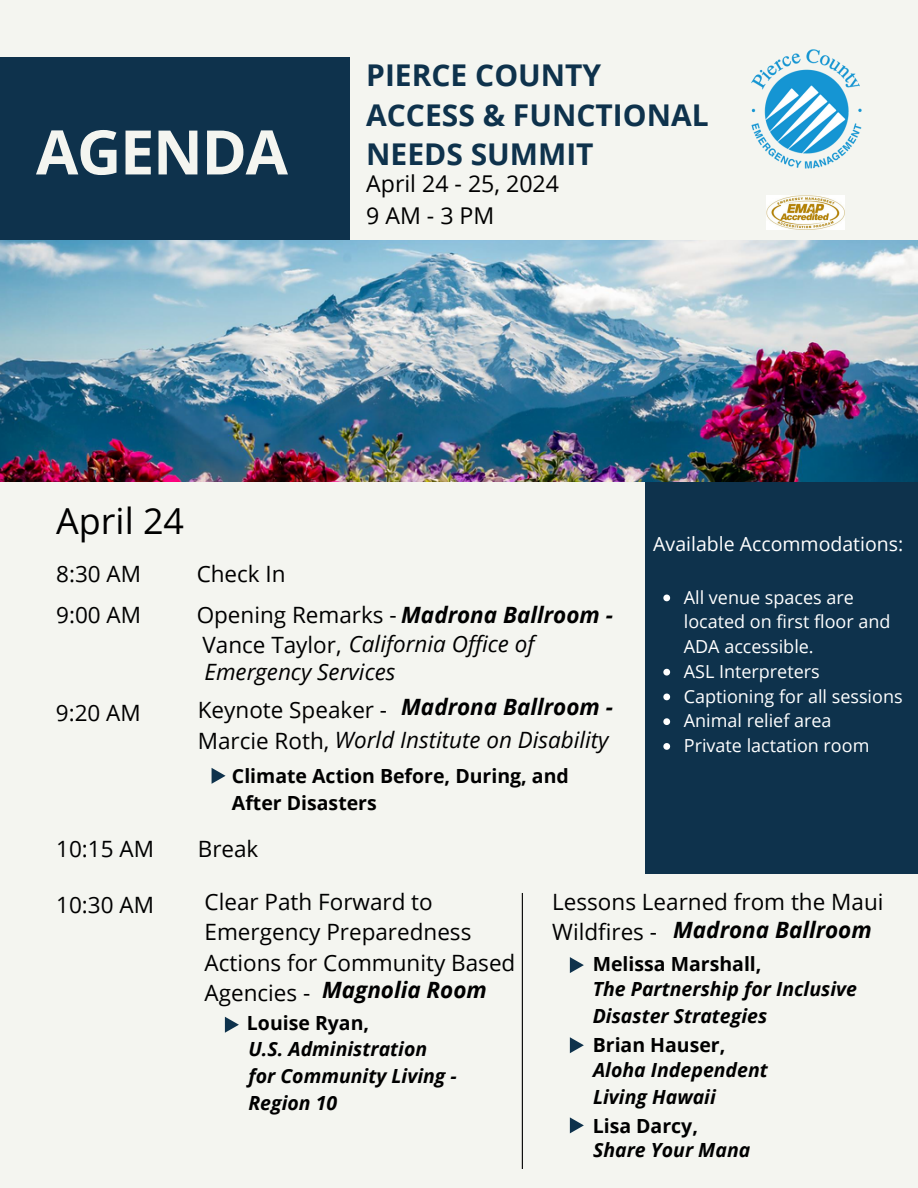
<style>
.page{position:relative;width:918px;height:1188px;background:#f4f5f0}
.page>*{position:absolute;margin:0;border:0;box-sizing:border-box;transform-origin:0 0}
.t1{font:700 61.5px "Open Sans";letter-spacing:-.025em;color:#f4f5f0}
.t2{font:35.85px "Open Sans";color:#000}
.t3{font:700 30px/39.3px "Open Sans";color:#0e324c}
.t4{font:23.1px/31.5px "Open Sans";color:#000}
.t5{font:22.5px/30.3px "Open Sans";color:#000}
.t6{font:italic 700 22.5px "Open Sans";color:#000}
.t7{font:italic 22.5px "Open Sans";color:#000}
.t8{font:italic 700 19.5px/27px "Open Sans";color:#000}
.t9{font:700 19.5px/27px "Open Sans";color:#000}
.t10{font:19.5px "Open Sans";color:#fff}
.t11{font:18px/24.8px "Open Sans";color:#fff}
.s1{font-weight:700;font-style:italic}
.s2{font-style:italic}
</style>
<div class="page">
<div style="left:0;top:58px;width:350px;height:188px;background:#0e324c"></div>
<img style="left:751px;top:49px;width:111px;height:147px">
<img style="left:767px;top:196px;width:77px;height:33px">
<svg style="left:212px;top:768px;width:14px;height:16px"></svg>
<hr style="left:522px;top:893px;width:1px;height:276px;background:#000">
<svg style="left:225px;top:1017px;width:14px;height:16px"></svg>
<svg style="left:570px;top:957px;width:14px;height:16px"></svg>
<svg style="left:570px;top:1037px;width:14px;height:16px"></svg>
<svg style="left:570px;top:1117px;width:14px;height:16px"></svg>
<div style="left:645px;top:476px;width:273px;height:398px;background:#0e324c"></div>
<img style="left:0;top:240px;width:918px;height:241px">
<svg style="left:663px;top:595px;width:7px;height:6px"></svg>
<svg style="left:663px;top:669px;width:7px;height:7px"></svg>
<svg style="left:663px;top:694px;width:7px;height:6px"></svg>
<svg style="left:663px;top:718px;width:7px;height:7px"></svg>
<svg style="left:663px;top:743px;width:7px;height:7px"></svg>
<h6 class="t1" style="left:36px;top:109px;width:253px">AGENDA</h6>
<p class="t3" style="left:366px;top:55px;width:344px">PIERCE COUNTY<br>ACCESS &amp; FUNCTIONAL<br>NEEDS SUMMIT</p>
<p class="t4" style="left:366px;top:167px;width:194px">April 24 - 25, 2024<br>9AM-3PM</p>
<p class="t2" style="left:56px;top:496px;width:129px">April 24</p>
<p class="t5" style="left:56px;top:558px;width:86px">8:30 AM</p>
<p class="t5" style="left:56px;top:599px;width:86px">9:00 AM</p>
<p class="t5" style="left:56px;top:697px;width:86px">9:20 AM</p>
<p class="t5" style="left:197px;top:558px;width:90px">Check In</p>
<p class="t5" style="left:197px;top:599px;width:418px;line-height:29.2px">Opening Remarks - <span class="s1">Madrona Ballroom -<br></span>Vance Taylor, <span class="s2">California Office of</span></p>
<p class="t7" style="left:205px;top:656px;width:192px">Emergency Services</p>
<p class="t6" style="left:401px;top:691px;width:213px">Madrona Ballroom -</p>
<h4 class="t5" style="left:198px;top:695px;width:412px;line-height:29.2px">Keynote Speaker -<br>Marcie Roth, <span class="s2">World Institute on Disability</span></h4>
<h6 class="t9" style="left:232px;top:762px;width:338px">Climate Action Before, During, and<br>After Disasters</h6>
<h4 class="t10" style="left:653px;top:530px;width:252px">Available Accommodations:</h4>
<h6 class="t11" style="left:684px;top:584px;width:208px">All venue spaces are located on first floor and<br>ADA accessible.</h6>
<p class="t11" style="left:684px;top:658px;width:137px">ASL Interpreters</p>
<h4 class="t11" style="left:684px;top:683px;width:220px">Captioning for all sessions</h4>
<h6 class="t11" style="left:684px;top:708px;width:149px">Animal relief area</h6>
<h6 class="t11" style="left:684px;top:733px;width:187px">Private lactation room</h6>
<h4 class="t5" style="left:56px;top:833px;width:99px">10:15 AM</h4>
<h6 class="t5" style="left:198px;top:833px;width:62px">Break</h6>
<h5 class="t5" style="left:56px;top:889px;width:99px">10:30 AM</h5>
<h1 class="t5" style="left:205px;top:886px;width:312px">Clear Path Forward to<br>Emergency Preparedness<br>Actions for Community Based<br>Agencies -</h1>
<p class="t6" style="left:322px;top:974px;width:166px">Magnolia Room</p>
<h5 class="t9" style="left:247px;top:1009px;width:124px">Louise Ryan,</h5>
<p class="t8" style="left:248px;top:1034px;width:210px">U.S. Administration for Community Living -<br>Region 10</p>
<h6 class="t5" style="left:552px;top:886px;width:333px">Lessons Learned from the Maui<br>Wildfires -</h6>
<p class="t6" style="left:673px;top:914px;width:200px">Madrona Ballroom</p>
<h6 class="t9" style="left:593px;top:950px;width:170px">Melissa Marshall,</h6>
<h6 class="t8" style="left:593px;top:975px;width:266px">The Partnership for Inclusive<br>Disaster Strategies</h6>
<h5 class="t8" style="left:593px;top:1056px;width:176px">Aloha Independent<br>Living Hawaii</h5>
<p class="t8" style="left:593px;top:1136px;width:159px">Share Your Mana</p>
<h6 class="t9" style="left:593px;top:1031px;width:134px">Brian Hauser,</h6>
<h5 class="t9" style="left:593px;top:1112px;width:107px">Lisa Darcy,</h5>
</div>
